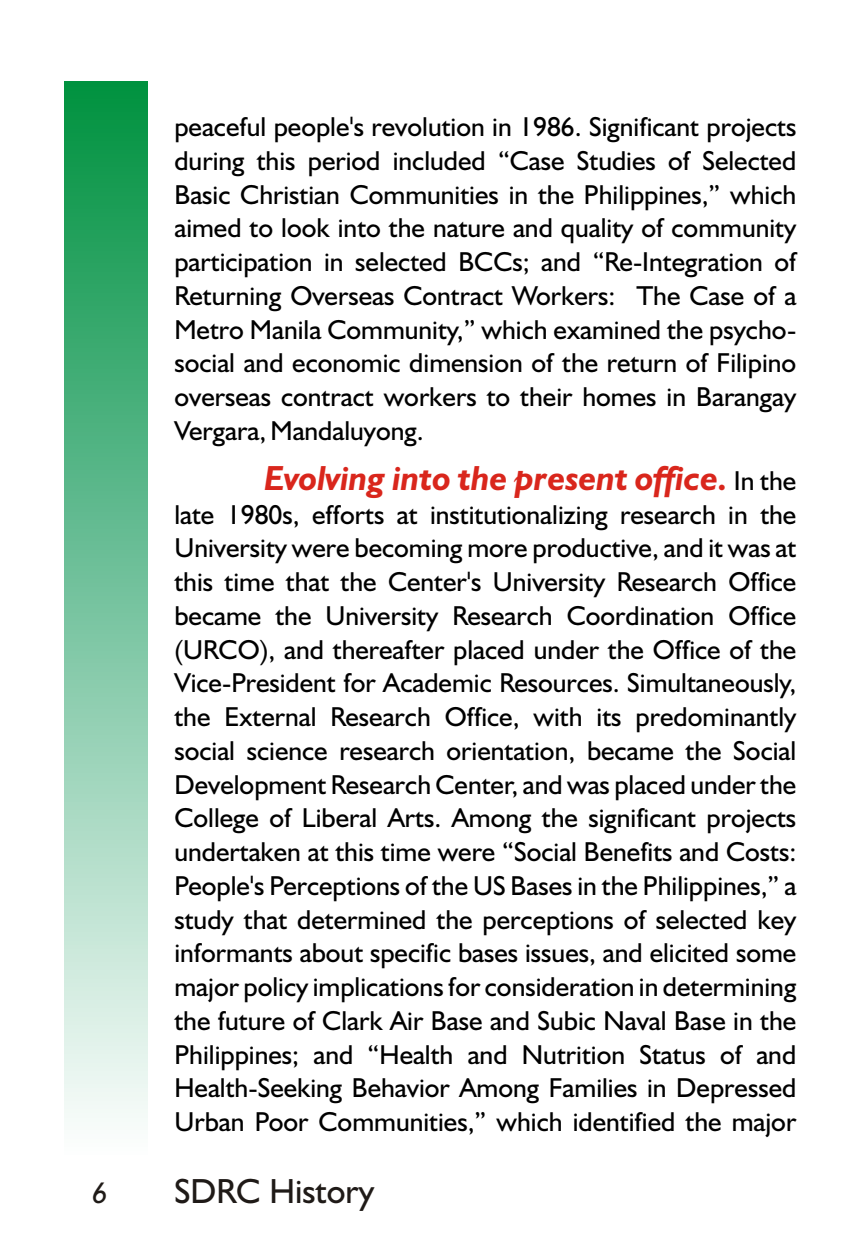
<style>
.page{position:relative;width:855px;height:1260px;background:#fff}
.page>*{position:absolute;margin:0;border:0;box-sizing:border-box;transform-origin:0 0}
.t1{font:italic 700 35px "Humanst 521 BT";color:#d9261c}
.t2{font:35px "Humanst 521 BT";color:#1f1a17}
.t3{font:italic 30px "Humanst 521 BT";color:#1f1a17}
.t4{font:27.5px/33.8px "Humanst 521 BT";color:#000;text-align:justify}
</style>
<div class="page">
<div style="left:65px;top:82px;width:82px;height:1073px;background:linear-gradient(to bottom,#009041,#fbfdff)"></div>
<p class="t4" style="left:174px;top:112px;width:623px">peaceful people's revolution in 1986. Significant projects during this period included “Case Studies of Selected Basic Christian Communities in the Philippines,” which aimed to look into the nature and quality of community participation in selected BCCs; and “Re-Integration of Returning Overseas Contract Workers: The Case of a Metro Manila Community,” which examined the psycho&shy;social and economic dimension of the return of Filipino overseas contract workers to their homes in Barangay Vergara, Mandaluyong.</p>
<p class="t4" style="left:174px;top:466px;width:623px;text-indent:559px">In the late 1980s, efforts at institutionalizing research in the University were becoming more productive, and it was at this time that the Center's University Research Office became the University Research Coordination Office (URCO), and thereafter placed under the Office of the Vice-President for Academic Resources. Simultaneously, the External Research Office, with its predominantly social science research orientation, became the Social Development Research Center, and was placed under the College of Liberal Arts. Among the significant projects undertaken at this time were “Social Benefits and Costs:<br>People's Perceptions of the US Bases in the Philippines,” a study that determined the perceptions of selected key informants about specific bases issues, and elicited some major policy implications for consideration in determining the future of Clark Air Base and Subic Naval Base in the Philippines; and “Health and Nutrition Status of and Health-Seeking Behavior Among Families in Depressed Urban Poor Communities,” which identified the major</p>
<p class="t1" style="left:264px;top:463px;width:465px">Evolving into the present office.</p>
<p class="t3" style="left:93px;top:1181px;width:17px">6</p>
<p class="t2" style="left:174px;top:1177px;width:201px">SDRC History</p>
</div>
